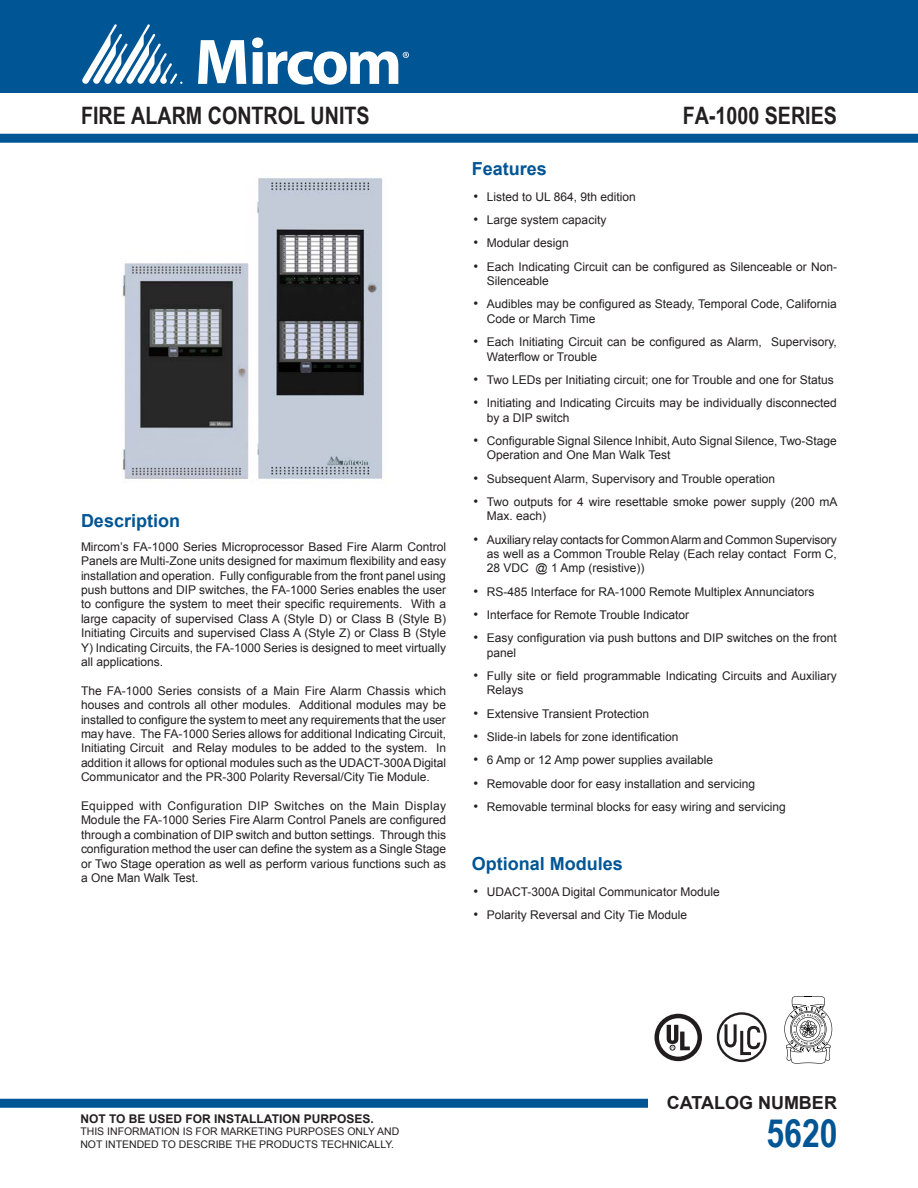
<style>
.page{position:relative;width:918px;height:1188px;background:#fff}
.page>*{position:absolute;margin:0;border:0;box-sizing:border-box;transform-origin:0 0}
.ParaStyle01-Leading_Auto__Align_Left{font:700 39px "Arial Narrow";color:#005595}
.t1{font:700 24px "Arial Narrow";color:#231f20}
.ParaStyle01-Leading_Auto__Align_Left-2{font:700 18px "Arial";color:#005595}
.ParaStyle01-Leading_Auto__Align_Left-3{font:700 18px "Arial";color:#231f20}
.t2{font:12px/14.4px "Arial";color:#231f20}
.ParaStyle01-Leading_Auto__Align_Left-4{font:700 12px "Arial";color:#231f20}
.ParaStyle01-Leading_Auto__Align_Left-5{font:10.5px/12.6px "Arial";color:#231f20}
.s1{font-size:13.5px}
</style>
<div class="page">
<div style="left:0;top:0;width:918px;height:93px;background:#005595"></div>
<svg style="left:198px;top:40px;width:48px;height:44px"></svg>
<svg style="left:82px;top:24px;width:100px;height:60px"></svg>
<svg style="left:252px;top:37px;width:157px;height:48px"></svg>
<div style="left:0;top:134px;width:918px;height:9px;background:#005595"></div>
<div style="left:0;top:1099px;width:648px;height:9px;background:#005595"></div>
<svg style="left:784px;top:996px;width:48px;height:68px"></svg>
<div style="left:654px;top:1014px;width:48px;height:47px;border:5px solid #211d1e;border-radius:50%"></div>
<svg style="left:667px;top:1025px;width:23px;height:25px"></svg>
<div style="left:717px;top:1012px;width:50px;height:50px;border:2px solid #231f20;border-radius:50%"></div>
<svg style="left:723px;top:1021px;width:39px;height:36px"></svg>
<img style="left:122px;top:178px;width:261px;height:301px">
<p class="t1" style="left:81px;top:97px;width:290px">FIRE ALARM CONTROL UNITS</p>
<p class="t1" style="left:683px;top:97px;width:156px">FA-1000 SERIES</p>
<p class="ParaStyle01-Leading_Auto__Align_Left-2" style="left:81px;top:509px;width:101px">Description</p>
<p class="t2" style="left:81px;top:539px;width:367px;text-align:justify">Mircom’s FA-1000 Series Microprocessor Based Fire Alarm Control Panels are Multi-Zone units designed for maximum flexibility and easy installation and operation. Fully configurable from the front panel using push buttons and DIP switches, the FA-1000 Series enables the user to configure the system to meet their specific requirements. With a large capacity of supervised Class A (Style D) or Class B (Style B)<br>Initiating Circuits and supervised Class A (Style Z) or Class B (Style Y) Indicating Circuits, the FA-1000 Series is designed to meet virtually all applications.</p>
<p class="t2" style="left:81px;top:683px;width:367px;text-align:justify">The FA-1000 Series consists of a Main Fire Alarm Chassis which houses and controls all other modules. Additional modules may be installed to configure the system to meet any requirements that the user may have. The FA-1000 Series allows for additional Indicating Circuit, Initiating Circuit and Relay modules to be added to the system. In addition it allows for optional modules such as the UDACT-300A Digital Communicator and the PR-300 Polarity Reversal/City Tie Module.</p>
<p class="t2" style="left:81px;top:799px;width:367px;text-align:justify">Equipped with Configuration DIP Switches on the Main Display Module the FA-1000 Series Fire Alarm Control Panels are configured through a combination of DIP switch and button settings. Through this configuration method the user can define the system as a Single Stage or Two Stage operation as well as perform various functions such as a One Man Walk Test.</p>
<p class="ParaStyle01-Leading_Auto__Align_Left-2" style="left:472px;top:157px;width:77px">Features</p>
<p class="t2" style="left:473px;top:190px;width:164px"><span class="s1">•</span> Listed to UL 864, 9th edition</p>
<p class="t2" style="left:473px;top:213px;width:134px"><span class="s1">•</span> Large system capacity</p>
<p class="t2" style="left:473px;top:236px;width:97px"><span class="s1">•</span> Modular design</p>
<p class="t2" style="left:487px;top:259px;width:352px;text-indent:-14px"><span class="s1">•</span> Each Indicating Circuit can be configured as Silenceable or Non-<br>Silenceable</p>
<p class="t2" style="left:487px;top:297px;width:352px;text-indent:-14px"><span class="s1">•</span> Audibles may be configured as Steady, Temporal Code, California<br>Code or March Time</p>
<p class="t2" style="left:487px;top:335px;width:352px;text-indent:-14px"><span class="s1">•</span> Each Initiating Circuit can be configured as Alarm, Supervisory,<br>Waterflow or Trouble</p>
<p class="t2" style="left:473px;top:373px;width:362px"><span class="s1">•</span> Two LEDs per Initiating circuit; one for Trouble and one for Status</p>
<p class="t2" style="left:487px;top:396px;width:352px;text-indent:-14px"><span class="s1">•</span> Initiating and Indicating Circuits may be individually disconnected by a DIP switch</p>
<p class="t2" style="left:487px;top:434px;width:351px;text-indent:-14px"><span class="s1">•</span> Configurable Signal Silence Inhibit, Auto Signal Silence, Two-Stage<br>Operation and One Man Walk Test</p>
<p class="t2" style="left:473px;top:471px;width:303px"><span class="s1">•</span> Subsequent Alarm, Supervisory and Trouble operation</p>
<p class="t2" style="left:487px;top:495px;width:352px;text-indent:-14px"><span class="s1">•</span> Two outputs for 4 wire resettable smoke power supply (200 mA<br>Max. each)</p>
<p class="t2" style="left:487px;top:532px;width:352px;text-align:justify;text-indent:-14px"><span class="s1">•</span> Auxiliary relay contacts for Common Alarm and Common Supervisory as well as a Common Trouble Relay (Each relay contact Form C, 28 VDC @ 1 Amp (resistive))</p>
<p class="t2" style="left:473px;top:584px;width:342px"><span class="s1">•</span> RS-485 Interface for RA-1000 Remote Multiplex Annunciators</p>
<p class="t2" style="left:473px;top:608px;width:217px"><span class="s1">•</span> Interface for Remote Trouble Indicator</p>
<p class="t2" style="left:487px;top:631px;width:352px;text-indent:-14px"><span class="s1">•</span> Easy configuration via push buttons and DIP switches on the front panel</p>
<p class="t2" style="left:487px;top:669px;width:352px;text-indent:-14px"><span class="s1">•</span> Fully site or field programmable Indicating Circuits and Auxiliary<br>Relays</p>
<p class="t2" style="left:473px;top:707px;width:177px"><span class="s1">•</span> Extensive Transient Protection</p>
<p class="t2" style="left:473px;top:730px;width:206px"><span class="s1">•</span> Slide-in labels for zone identification</p>
<p class="t2" style="left:473px;top:753px;width:241px"><span class="s1">•</span> 6 Amp or 12 Amp power supplies available</p>
<p class="t2" style="left:473px;top:776px;width:283px"><span class="s1">•</span> Removable door for easy installation and servicing</p>
<p class="t2" style="left:473px;top:800px;width:314px"><span class="s1">•</span> Removable terminal blocks for easy wiring and servicing</p>
<p class="ParaStyle01-Leading_Auto__Align_Left-2" style="left:472px;top:852px;width:153px">Optional Modules</p>
<p class="t2" style="left:473px;top:885px;width:248px"><span class="s1">•</span> UDACT-300A Digital Communicator Module</p>
<p class="t2" style="left:473px;top:908px;width:215px"><span class="s1">•</span> Polarity Reversal and City Tie Module</p>
<p class="ParaStyle01-Leading_Auto__Align_Left-3" style="left:667px;top:1091px;width:172px">CATALOG NUMBER</p>
<p class="ParaStyle01-Leading_Auto__Align_Left-4" style="left:80px;top:1110px;width:295px">NOT TO BE USED FOR INSTALLATION PURPOSES.</p>
<p class="ParaStyle01-Leading_Auto__Align_Left-5" style="left:80px;top:1125px;width:321px">THIS INFORMATION IS FOR MARKETING PURPOSES ONLY AND<br>NOT INTENDED TO DESCRIBE THE PRODUCTS TECHNICALLY.</p>
<p class="ParaStyle01-Leading_Auto__Align_Left" style="left:767px;top:1104px;width:73px">5620</p>
</div>
